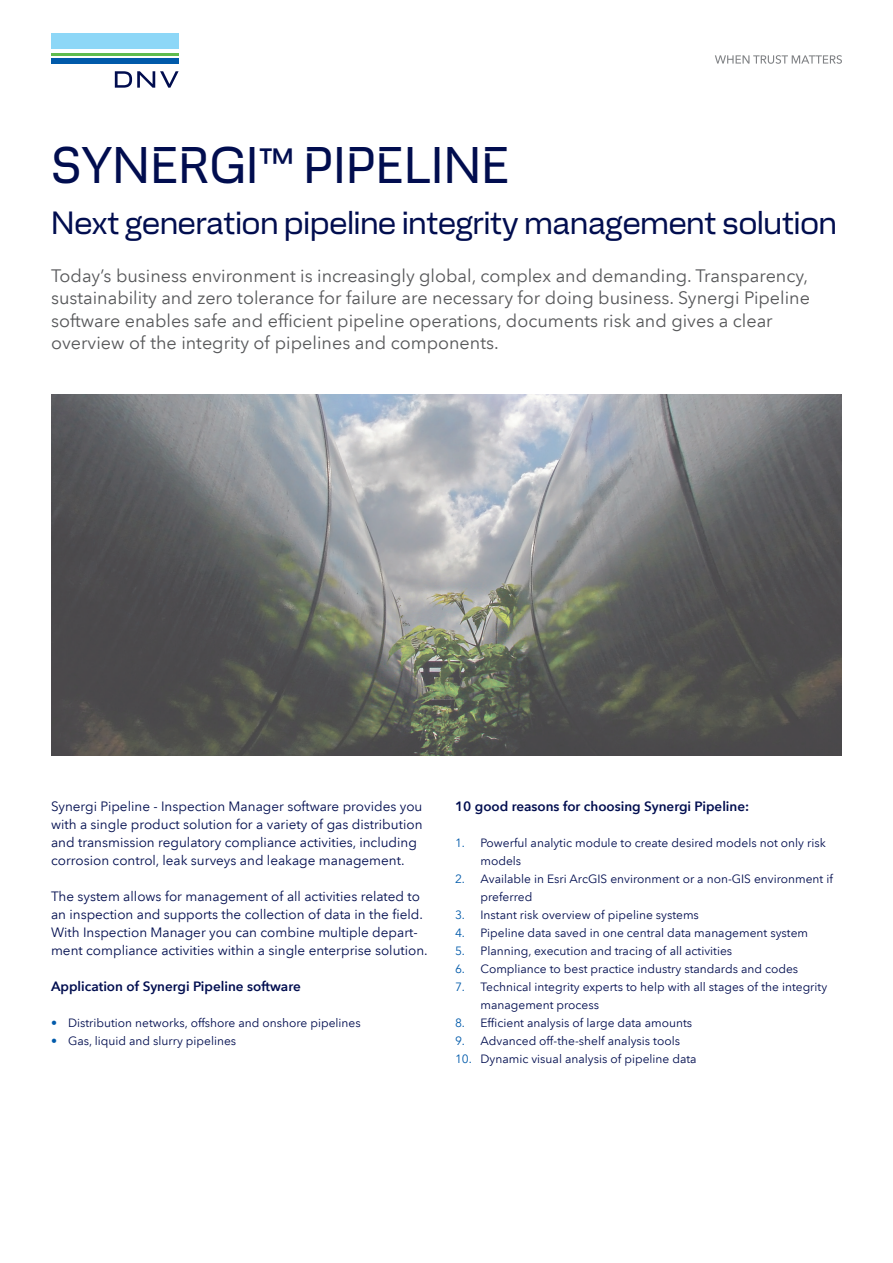
<style>
.page{position:relative;width:893px;height:1263px;background:#fff}
.page>*{position:absolute;margin:0;border:0;box-sizing:border-box;transform-origin:0 0}
.Title_32pt{font:48px "DNV Display";letter-spacing:.01em;color:#010d4f}
.Title_32pt-2{font:30px "DNV Display";color:#010d4f}
.DNV_GL_Flyer_seconda{font:18px/22.5px "Avenir Next LT Pro";color:#57585a}
.Bodycopy_9pt{font:13.5px/18px "Avenir Next LT Pro";color:#010d4f}
.Body_Header{font:600 13.5px "Avenir Next LT Pro";color:#010d4f}
.Bodycopy_9pt-2{font:600 13.5px "Avenir Next LT Pro";color:#010d4f}
.t1{font:12px/18px "Avenir Next LT Pro";color:#010d4f}
.s1{color:#015aaa}
</style>
<div class="page">
<div style="left:51px;top:33px;width:128px;height:15px;background:#8dd7f7"></div>
<hr style="left:51px;top:53px;width:128px;height:3px;background:#5fbb4e">
<div style="left:51px;top:59px;width:128px;height:5px;background:#015aaa"></div>
<svg style="left:115px;top:71px;width:64px;height:17px"></svg>
<svg style="left:715px;top:55px;width:127px;height:9px"></svg>
<img style="left:51px;top:395px;width:791px;height:360px">
<p class="Title_32pt" style="left:51px;top:131px;width:459px">SYNERGI™ PIPELINE</p>
<p class="Title_32pt-2" style="left:51px;top:202px;width:787px">Next generation pipeline integrity management solution</p>
<p class="DNV_GL_Flyer_seconda" style="left:51px;top:264px;width:760px">Today’s business environment is increasingly global, complex and demanding. Transparency, sustainability and zero tolerance for failure are necessary for doing business. Synergi Pipeline software enables safe and efficient pipeline operations, documents risk and gives a clear overview of the integrity of pipelines and components.</p>
<p class="Bodycopy_9pt" style="left:51px;top:797px;width:373px">Synergi Pipeline - Inspection Manager software provides you</p>
<p class="Bodycopy_9pt" style="left:51px;top:815px;width:373px">with a single product solution for a variety of gas distribution</p>
<p class="Bodycopy_9pt" style="left:51px;top:833px;width:367px">and transmission regulatory compliance activities, including</p>
<p class="Bodycopy_9pt" style="left:51px;top:851px;width:355px">corrosion control, leak surveys and leakage management.</p>
<p class="Bodycopy_9pt" style="left:51px;top:887px;width:370px">The system allows for management of all activities related to</p>
<p class="Bodycopy_9pt" style="left:51px;top:905px;width:373px">an inspection and supports the collection of data in the field.</p>
<p class="Bodycopy_9pt" style="left:51px;top:923px;width:378px">With Inspection Manager you can combine multiple depart&shy;ment compliance activities within a single enterprise solution.</p>
<p class="Bodycopy_9pt-2" style="left:51px;top:978px;width:251px">Application of Synergi Pipeline software</p>
<p class="t1" style="left:51px;top:1014px;width:311px"><span class="s1">•</span> Distribution networks, offshore and onshore pipelines</p>
<p class="t1" style="left:51px;top:1032px;width:187px"><span class="s1">•</span> Gas, liquid and slurry pipelines</p>
<p class="Body_Header" style="left:455px;top:798px;width:296px">10 good reasons for choosing Synergi Pipeline:</p>
<p class="t1" style="left:480px;top:834px;width:347px;text-indent:-26px"><span class="s1">1.</span> Powerful analytic module to create desired models not only risk models</p>
<p class="t1" style="left:480px;top:870px;width:354px;text-indent:-26px"><span class="s1">2.</span> Available in Esri ArcGIS environment or a non-GIS environment if preferred</p>
<p class="t1" style="left:455px;top:906px;width:245px"><span class="s1">3.</span> Instant risk overview of pipeline systems</p>
<p class="t1" style="left:455px;top:924px;width:355px"><span class="s1">4.</span> Pipeline data saved in one central data management system</p>
<p class="t1" style="left:455px;top:942px;width:279px"><span class="s1">5.</span> Planning, execution and tracing of all activities</p>
<p class="t1" style="left:455px;top:960px;width:345px"><span class="s1">6.</span> Compliance to best practice industry standards and codes</p>
<p class="t1" style="left:480px;top:978px;width:348px;text-indent:-26px"><span class="s1">7.</span> Technical integrity experts to help with all stages of the integrity management process</p>
<p class="t1" style="left:455px;top:1014px;width:239px"><span class="s1">8.</span> Efficient analysis of large data amounts</p>
<p class="t1" style="left:455px;top:1032px;width:227px"><span class="s1">9.</span> Advanced off-the-shelf analysis tools</p>
<p class="t1" style="left:455px;top:1050px;width:243px"><span class="s1">10.</span> Dynamic visual analysis of pipeline data</p>
</div>
